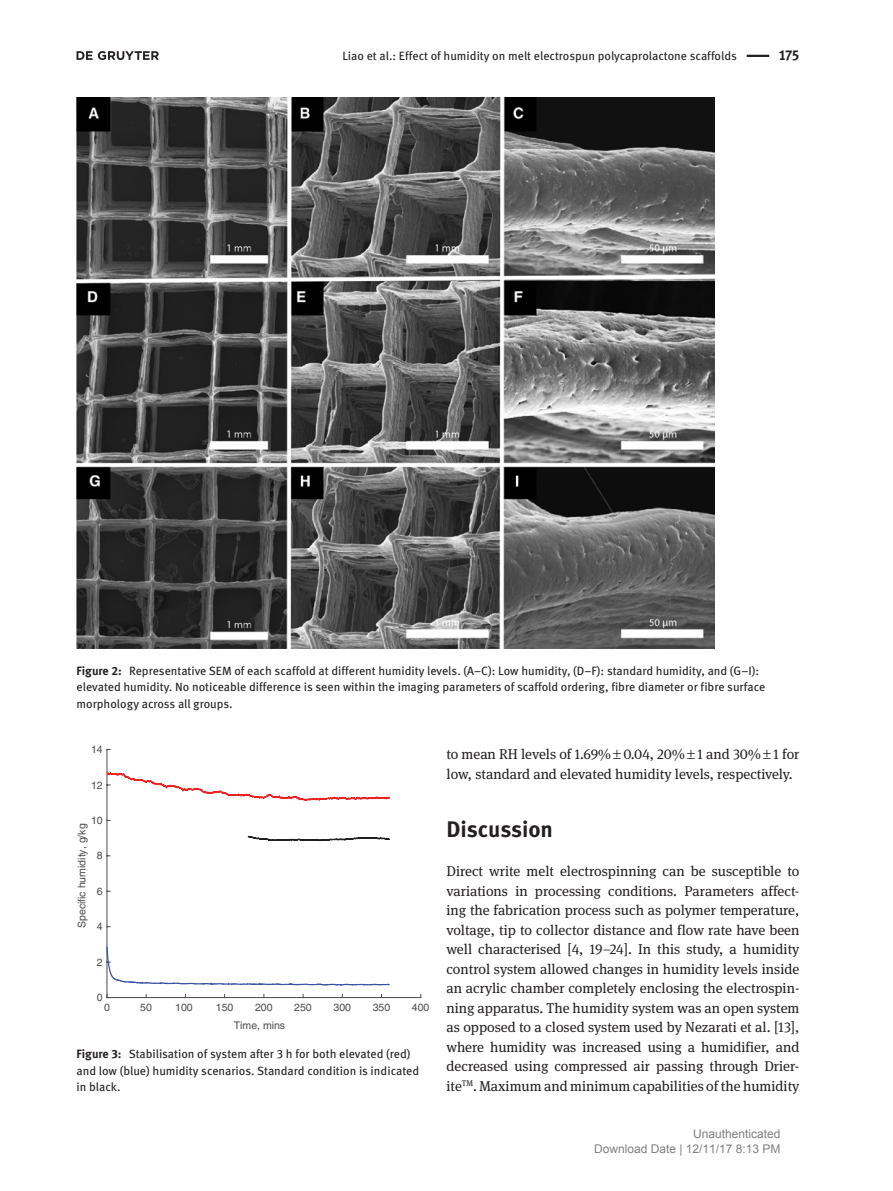
<style>
.page{position:relative;width:893px;height:1191px;background:#fff}
.page>*{position:absolute;margin:0;border:0;box-sizing:border-box;transform-origin:0 0}
.t1{font:700 22.5px "DG Meta Science";letter-spacing:-.005em;color:#231f20}
.t2{font:14.25px/19.5px "DG Meta Serif Science";color:#231f20}
.t3{font:700 14.25px "DG Meta Science";color:#231f20}
.t4{font:12px/16.5px "DG Meta Science";color:#231f20}
.t5{font:12px/15px "Arial";color:#808080;text-align:right}
.t6{font:10.5px "Helvetica";color:#4b4c4d}
.s1{font-weight:700}
</style>
<div class="page">
<hr style="left:747px;top:55px;width:22px;height:2px;background:#231f20">
<img style="left:77px;top:98px;width:637px;height:550px">
<hr style="left:107px;top:997px;width:314px;height:1px;background:#4b4c4d">
<hr style="left:107px;top:749px;width:1px;height:248px;background:#4b4c4d">
<svg style="left:106px;top:772px;width:284px;height:29px"></svg>
<svg style="left:106px;top:945px;width:284px;height:41px"></svg>
<svg style="left:247px;top:835px;width:143px;height:6px"></svg>
<svg style="left:77px;top:51px;width:82px;height:9px"></svg>
<p class="t4" style="left:342px;top:47px;width:396px">Liao et al.: Effect of humidity on melt electrospun polycaprolactone scaffolds</p>
<p class="t3" style="left:779px;top:44px;width:22px">175</p>
<p class="t4" style="left:77px;top:662px;width:690px"><span class="s1">Figure 2:</span> Representative SEM of each scaffold at different humidity levels. (A–C): Low humidity, (D–F): standard humidity, and (G–I): elevated humidity. No noticeable difference is seen within the imaging parameters of scaffold ordering, fibre diameter or fibre surface morphology across all groups.</p>
<p class="t6" style="left:91px;top:743px;width:13px">14</p>
<p class="t6" style="left:91px;top:778px;width:13px">12</p>
<p class="t6" style="left:91px;top:814px;width:13px">10</p>
<p class="t6" style="left:76px;top:928px;width:106px;rotate:-90deg">Specific humidity, g/kg</p>
<p class="t6" style="left:97px;top:849px;width:7px">8</p>
<p class="t6" style="left:97px;top:885px;width:7px">6</p>
<p class="t6" style="left:97px;top:920px;width:7px">4</p>
<p class="t6" style="left:97px;top:956px;width:7px">2</p>
<p class="t6" style="left:97px;top:991px;width:7px">0</p>
<p class="t6" style="left:104px;top:1001px;width:7px">0</p>
<p class="t6" style="left:140px;top:1001px;width:13px">50</p>
<p class="t6" style="left:175px;top:1001px;width:19px">100</p>
<p class="t6" style="left:216px;top:1001px;width:19px">150</p>
<p class="t6" style="left:255px;top:1001px;width:19px">200</p>
<p class="t6" style="left:294px;top:1001px;width:19px">250</p>
<p class="t6" style="left:333px;top:1001px;width:19px">300</p>
<p class="t6" style="left:373px;top:1001px;width:19px">350</p>
<p class="t6" style="left:412px;top:1001px;width:19px">400</p>
<p class="t6" style="left:234px;top:1019px;width:53px">Time, mins</p>
<p class="t4" style="left:77px;top:1045px;width:344px"><span class="s1">Figure 3:</span> Stabilisation of system after 3 h for both elevated (red) and low (blue) humidity scenarios. Standard condition is indicated in black.</p>
<p class="t2" style="left:446px;top:744px;width:354px">to mean RH levels of 1.69% 0.04, 20% 1 and 30% 1 for low, standard and elevated humidity levels, respectively.</p>
<h1 class="t1" style="left:446px;top:811px;width:108px">Discussion</h1>
<p class="t2" style="left:446px;top:861px;width:354px;text-align:justify">Direct write melt electrospinning can be susceptible to variations in processing conditions. Parameters affect&shy;ing the fabrication process such as polymer temperature, voltage, tip to collector distance and flow rate have been well characterised [4, 19–24]. In this study, a humidity control system allowed changes in humidity levels inside an acrylic chamber completely enclosing the electrospin&shy;ning apparatus. The humidity system was an open system as opposed to a closed system used by Nezarati et al. [13], where humidity was increased using a humidifier, and decreased using compressed air passing through Drier&shy;ite<sup>TM</sup>. Maximum and minimum capabilities of the humidity</p>
<p class="t5" style="left:594px;top:1127px;width:188px">Unauthenticated<br>Download Date | 12/11/17 8:13 PM</p>
</div>
